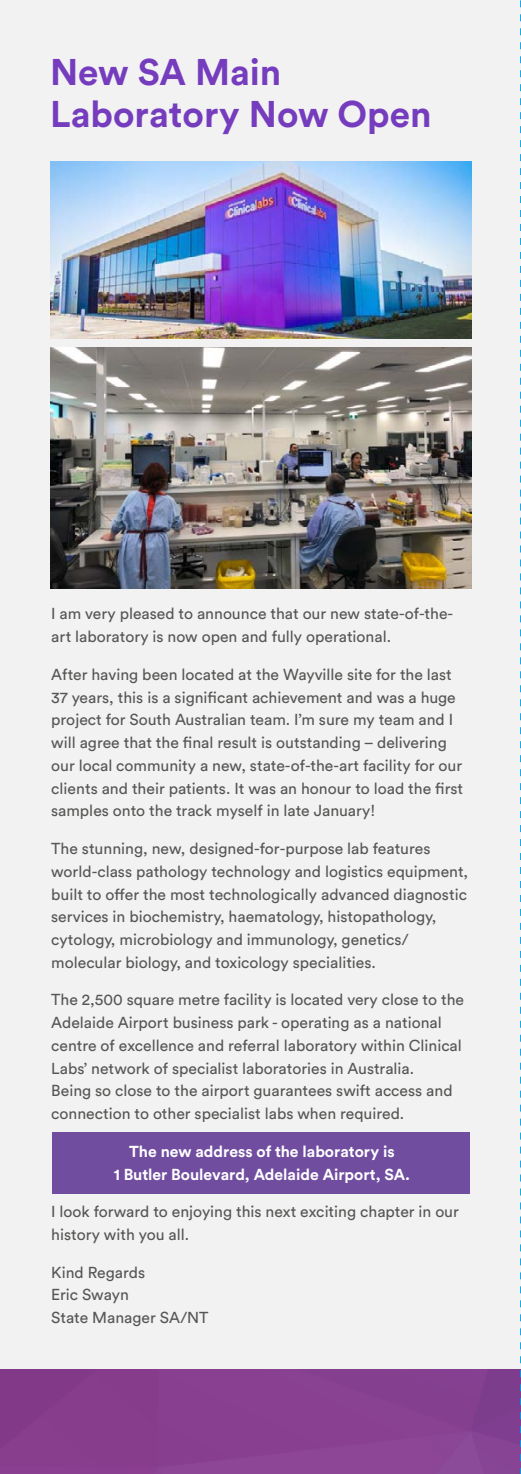
<style>
.page{position:relative;width:521px;height:1474px;background:#fff}
.page>*{position:absolute;margin:0;border:0;box-sizing:border-box;transform-origin:0 0}
.t1{font:700 36.75px/42px "Circular Std";color:#753dbd}
.t2{font:15.75px/22.8px "Circular Std";color:#565655}
.t3{font:700 15.75px/22.8px "Circular Std";color:#fff;text-align:center}
</style>
<div class="page">
<div style="left:0;top:1368px;width:498px;height:105px;background:#883f8f"></div>
<div style="left:0;top:0;width:521px;height:1368px;background:#f3f2f2"></div>
<div style="left:52px;top:1131px;width:418px;height:62px;background:#704d9f"></div>
<img style="left:50px;top:161px;width:421px;height:177px">
<img style="left:50px;top:347px;width:421px;height:241px">
<svg style="left:498px;top:0;width:23px;height:1473px"></svg>
<h1 class="t1" style="left:50px;top:51px;width:383px">New SA Main<br>Laboratory Now Open</h1>
<p class="t2" style="left:51px;top:602px;width:403px">I am very pleased to announce that our new state-of-the&shy;art laboratory is now open and fully operational.</p>
<p class="t2" style="left:51px;top:662px;width:413px">After having been located at the Wayville site for the last 37 years, this is a significant achievement and was a huge project for South Australian team. I’m sure my team and I will agree that the final result is outstanding – delivering our local community a new, state-of-the-art facility for our clients and their patients. It was an honour to load the first samples onto the track myself in late January!</p>
<p class="t2" style="left:51px;top:837px;width:418px">The stunning, new, designed-for-purpose lab features world-class pathology technology and logistics equipment, built to offer the most technologically advanced diagnostic services in biochemistry, haematology, histopathology, cytology, microbiology and immunology, genetics/ molecular biology, and toxicology specialities.</p>
<p class="t2" style="left:51px;top:988px;width:414px">The 2,500 square metre facility is located very close to the Adelaide Airport business park - operating as a national centre of excellence and referral laboratory within Clinical Labs’ network of specialist laboratories in Australia.<br>Being so close to the airport guarantees swift access and connection to other specialist labs when required.</p>
<p class="t3" style="left:114px;top:1139px;width:298px">The new address of the laboratory is<br>1 Butler Boulevard, Adelaide Airport, SA.</p>
<p class="t2" style="left:51px;top:1200px;width:409px">I look forward to enjoying this next exciting chapter in our history with you all.</p>
<p class="t2" style="left:51px;top:1260px;width:159px">Kind Regards<br>Eric Swayn<br>State Manager SA/NT</p>
</div>
